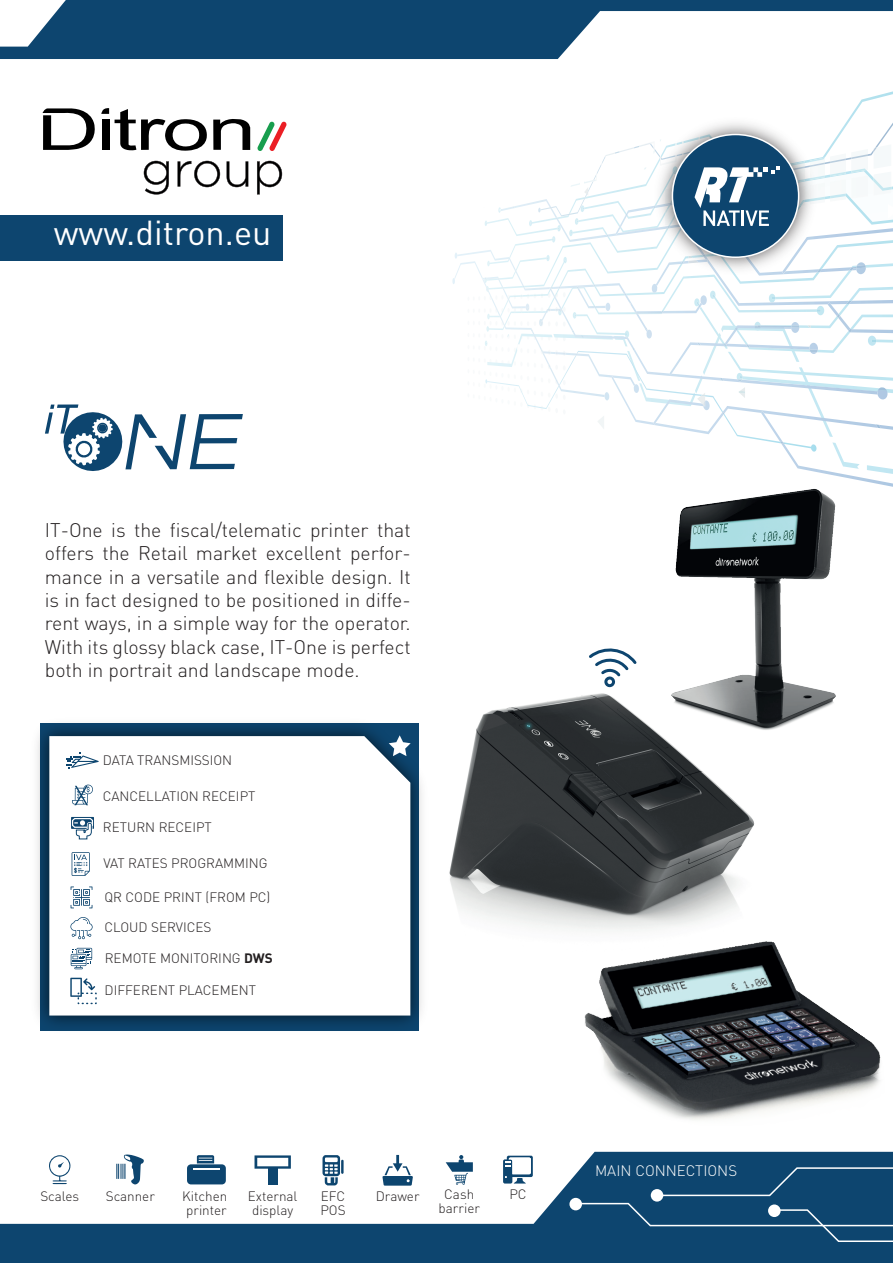
<style>
.page{position:relative;width:893px;height:1263px;background:#fff}
.page>*{position:absolute;margin:0;border:0;box-sizing:border-box;transform-origin:0 0}
.t1{font:34.2px "DIN Pro";color:#fff}
.t2{font:300 19.5px/23.4px "DIN";color:#231f20;text-align:justify}
.t3{font:300 15px "DIN";color:#fff}
.t4{font:300 13.5px/13.5px "DIN";color:#231f20;text-align:center}
.s1{font-weight:700}
</style>
<div class="page">
<img style="left:449px;top:693px;width:306px;height:238px">
<img style="left:665px;top:489px;width:171px;height:243px">
<img style="left:584px;top:941px;width:297px;height:179px">
<svg style="left:589px;top:648px;width:48px;height:40px"></svg>
<svg style="left:0;top:1151px;width:893px;height:112px"></svg>
<svg style="left:569px;top:1198px;width:13px;height:12px"></svg>
<svg style="left:574px;top:1166px;width:319px;height:77px;background:#1a4f76"></svg>
<img style="left:487px;top:218px;width:64px;height:18px">
<img style="left:532px;top:91px;width:361px;height:133px">
<svg style="left:529px;top:220px;width:3px;height:6px"></svg>
<img style="left:513px;top:239px;width:38px;height:11px">
<img style="left:541px;top:123px;width:352px;height:93px">
<img style="left:822px;top:183px;width:3px;height:21px">
<img style="left:822px;top:197px;width:3px;height:4px">
<img style="left:830px;top:179px;width:16px;height:23px">
<img style="left:830px;top:194px;width:16px;height:4px">
<img style="left:851px;top:176px;width:17px;height:23px">
<img style="left:874px;top:172px;width:17px;height:23px">
<img style="left:874px;top:178px;width:17px;height:13px">
<img style="left:822px;top:167px;width:3px;height:8px">
<img style="left:822px;top:175px;width:3px;height:5px">
<img style="left:822px;top:158px;width:3px;height:9px">
<img style="left:830px;top:163px;width:16px;height:9px">
<img style="left:830px;top:172px;width:16px;height:4px">
<img style="left:830px;top:153px;width:16px;height:5px">
<img style="left:830px;top:158px;width:16px;height:5px">
<img style="left:851px;top:149px;width:17px;height:22px">
<img style="left:851px;top:168px;width:15px;height:5px">
<img style="left:851px;top:154px;width:17px;height:5px">
<img style="left:874px;top:144px;width:17px;height:25px">
<svg style="left:874px;top:147px;width:3px;height:5px"></svg>
<img style="left:601px;top:152px;width:14px;height:14px">
<img style="left:620px;top:147px;width:14px;height:5px">
<img style="left:644px;top:150px;width:5px;height:20px">
<img style="left:639px;top:141px;width:10px;height:2px">
<img style="left:639px;top:143px;width:10px;height:7px">
<img style="left:551px;top:208px;width:342px;height:94px">
<img style="left:606px;top:226px;width:43px;height:11px">
<img style="left:501px;top:199px;width:50px;height:12px">
<img style="left:513px;top:206px;width:38px;height:2px">
<img style="left:605px;top:287px;width:272px;height:89px">
<img style="left:605px;top:330px;width:119px;height:46px">
<svg style="left:625px;top:330px;width:4px;height:8px"></svg>
<img style="left:605px;top:286px;width:1px;height:22px">
<svg style="left:606px;top:303px;width:4px;height:8px"></svg>
<img style="left:656px;top:281px;width:52px;height:5px">
<svg style="left:651px;top:284px;width:6px;height:9px"></svg>
<img style="left:822px;top:218px;width:34px;height:58px">
<img style="left:616px;top:198px;width:33px;height:37px">
<img style="left:619px;top:204px;width:30px;height:24px">
<img style="left:626px;top:205px;width:23px;height:11px">
<img style="left:669px;top:342px;width:140px;height:33px">
<img style="left:746px;top:344px;width:63px;height:6px">
<svg style="left:809px;top:343px;width:9px;height:11px"></svg>
<img style="left:828px;top:302px;width:65px;height:31px">
<svg style="left:848px;top:329px;width:5px;height:3px"></svg>
<svg style="left:837px;top:314px;width:3px;height:4px"></svg>
<img style="left:822px;top:228px;width:71px;height:46px">
<img style="left:455px;top:261px;width:150px;height:136px">
<svg style="left:604px;top:392px;width:5px;height:8px"></svg>
<svg style="left:452px;top:278px;width:3px;height:6px"></svg>
<img style="left:567px;top:351px;width:68px;height:35px">
<svg style="left:468px;top:255px;width:99px;height:154px"></svg>
<img style="left:611px;top:376px;width:282px;height:58px">
<svg style="left:875px;top:424px;width:6px;height:4px"></svg>
<img style="left:636px;top:303px;width:66px;height:10px">
<img style="left:636px;top:311px;width:28px;height:3px">
<svg style="left:694px;top:291px;width:22px;height:17px"></svg>
<img style="left:653px;top:399px;width:50px;height:26px">
<img style="left:725px;top:325px;width:66px;height:20px">
<svg style="left:723px;top:343px;width:4px;height:3px"></svg>
<img style="left:761px;top:326px;width:30px;height:2px">
<svg style="left:754px;top:322px;width:7px;height:8px"></svg>
<svg style="left:791px;top:322px;width:8px;height:11px"></svg>
<img style="left:781px;top:443px;width:112px;height:44px">
<img style="left:761px;top:411px;width:22px;height:31px">
<svg style="left:570px;top:173px;width:27px;height:22px"></svg>
<svg style="left:697px;top:393px;width:13px;height:17px"></svg>
<svg style="left:738px;top:387px;width:7px;height:11px"></svg>
<svg style="left:0;top:0;width:893px;height:59px;fill:#0d456f"></svg>
<div style="left:0;top:215px;width:283px;height:46px;background:#0d456f"></div>
<svg style="left:43px;top:108px;width:66px;height:42px"></svg>
<svg style="left:115px;top:109px;width:136px;height:42px"></svg>
<svg style="left:144px;top:161px;width:25px;height:34px"></svg>
<svg style="left:178px;top:161px;width:42px;height:26px"></svg>
<svg style="left:227px;top:161px;width:21px;height:26px"></svg>
<svg style="left:257px;top:161px;width:25px;height:33px"></svg>
<svg style="left:257px;top:121px;width:30px;height:30px"></svg>
<img style="left:649px;top:111px;width:173px;height:170px">
<div style="left:672px;top:135px;width:127px;height:122px;background:#0d456f;border-radius:50%"></div>
<svg style="left:694px;top:166px;width:86px;height:60px"></svg>
<svg style="left:382px;top:1155px;width:31px;height:30px"></svg>
<svg style="left:322px;top:1155px;width:22px;height:30px"></svg>
<svg style="left:255px;top:1155px;width:36px;height:14px"></svg>
<div style="left:268px;top:1169px;width:9px;height:16px;background:#0d456f"></div>
<div style="left:187px;top:1164px;width:39px;height:20px;background:#0d456f;border-radius:4px"></div>
<svg style="left:197px;top:1155px;width:17px;height:8px"></svg>
<hr style="left:193px;top:1168px;width:26px;height:2px;background:#fff">
<svg style="left:116px;top:1154px;width:28px;height:30px"></svg>
<svg style="left:49px;top:1155px;width:21px;height:29px"></svg>
<svg style="left:446px;top:1155px;width:27px;height:30px"></svg>
<svg style="left:503px;top:1156px;width:30px;height:27px"></svg>
<svg style="left:45px;top:404px;width:198px;height:67px"></svg>
<img style="left:37px;top:723px;width:385px;height:308px">
<svg style="left:49px;top:736px;width:361px;height:279px"></svg>
<svg style="left:389px;top:735px;width:22px;height:21px"></svg>
<svg style="left:66px;top:753px;width:33px;height:16px"></svg>
<svg style="left:70px;top:917px;width:23px;height:22px"></svg>
<svg style="left:71px;top:948px;width:21px;height:21px"></svg>
<svg style="left:71px;top:886px;width:21px;height:22px"></svg>
<svg style="left:72px;top:852px;width:18px;height:24px"></svg>
<svg style="left:71px;top:817px;width:23px;height:23px"></svg>
<svg style="left:72px;top:785px;width:21px;height:20px"></svg>
<svg style="left:70px;top:978px;width:27px;height:26px"></svg>
<h1 class="t1" style="left:54px;top:209px;width:219px">www.ditron.eu</h1>
<p class="t2" style="left:45px;top:518px;width:367px">IT-One is the fiscal/telematic printer that offers the Retail market excellent perfor&shy;mance in a versatile and flexible design. It is in fact designed to be positioned in diffe&shy;rent ways, in a simple way for the operator.<br>With its glossy black case, IT-One is perfect both in portrait and landscape mode.</p>
<p class="t4" style="left:103px;top:753px;width:131px">DATA TRANSMISSION</p>
<p class="t4" style="left:103px;top:789px;width:154px">CANCELLATION RECEIPT</p>
<p class="t4" style="left:103px;top:820px;width:110px">RETURN RECEIPT</p>
<p class="t4" style="left:103px;top:856px;width:166px">VAT RATES PROGRAMMING</p>
<p class="t4" style="left:105px;top:890px;width:167px">QR CODE PRINT (FROM PC)</p>
<p class="t4" style="left:105px;top:920px;width:109px">CLOUD SERVICES</p>
<p class="t4" style="left:105px;top:951px;width:170px">REMOTE MONITORING <span class="s1">DWS</span></p>
<p class="t4" style="left:105px;top:983px;width:153px">DIFFERENT PLACEMENT</p>
<p class="t4" style="left:40px;top:1189px;width:40px">Scales</p>
<p class="t4" style="left:106px;top:1189px;width:51px">Scanner</p>
<p class="t4" style="left:439px;top:1187px;width:43px">Cash barrier</p>
<p class="t4" style="left:509px;top:1187px;width:19px">PC</p>
<p class="t4" style="left:321px;top:1189px;width:26px">EFC</p>
<p class="t4" style="left:376px;top:1189px;width:45px">Drawer</p>
<p class="t4" style="left:320px;top:1203px;width:27px">POS</p>
<p class="t4" style="left:182px;top:1189px;width:47px;text-align:left">Kitchen printer</p>
<p class="t4" style="left:248px;top:1189px;width:51px">External display</p>
<p class="t3" style="left:595px;top:1162px;width:144px">MAIN CONNECTIONS</p>
</div>
